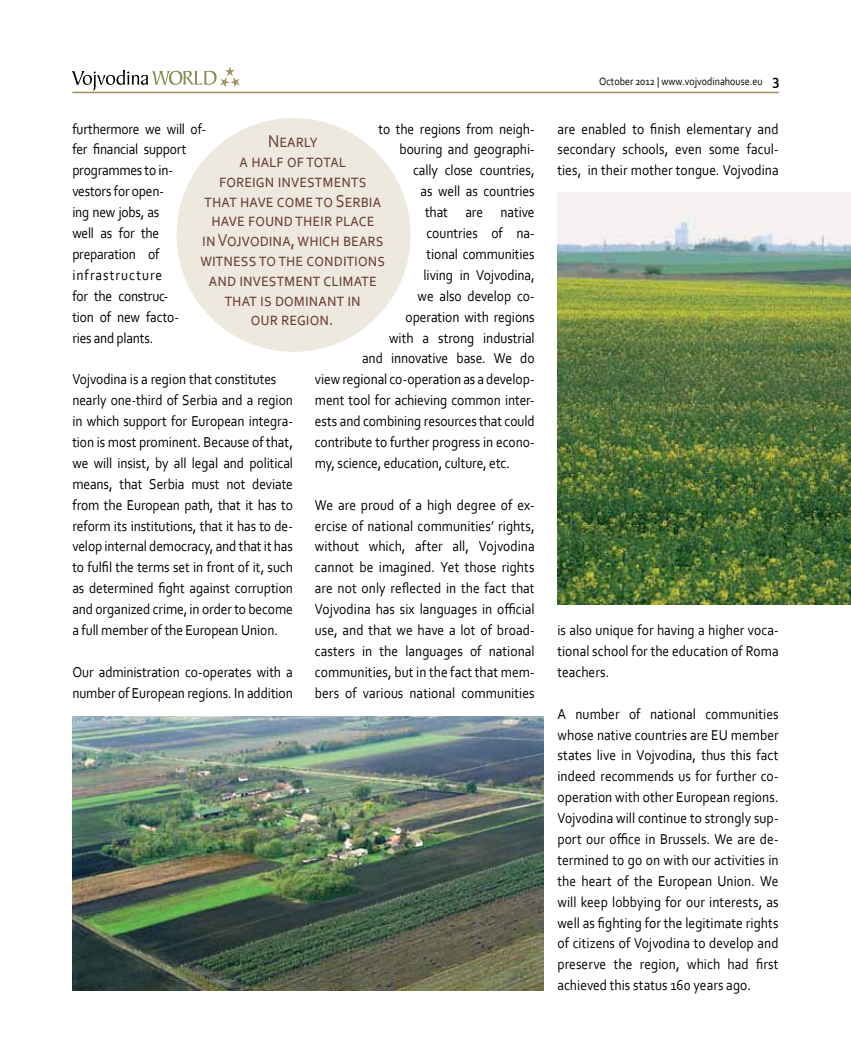
<style>
.page{position:relative;width:851px;height:1063px;background:#fff}
.page>*{position:absolute;margin:0;border:0;box-sizing:border-box;transform-origin:0 0}
.t1{font:18px/19.8px "Corbel";color:#6b3d37;text-align:center;scale:.9 1}
.t2{font:15px/20.9px "Corbel";letter-spacing:-.005em;color:#000;text-align:justify;scale:.9 1}
.t3{font:11.1px "Corbel";color:#000;scale:.9 1}
.s1{font-weight:700;font-size:15px}
</style>
<div class="page">
<hr style="left:72px;top:92px;width:706px;height:1px;background:#a39161">
<svg style="left:72px;top:66px;width:168px;height:25px"></svg>
<div style="left:176px;top:118px;width:234px;height:234px;background:#ede9df;border-radius:50%"></div>
<img style="left:557px;top:193px;width:293px;height:411px">
<img style="left:72px;top:716px;width:471px;height:274px">
<p class="t2" style="left:378px;top:118px;width:175px">to the regions from neigh-</p>
<p class="t2" style="left:399px;top:139px;width:152px">bouring and geographi-</p>
<p class="t2" style="left:413px;top:160px;width:136px">cally close countries,</p>
<p class="t2" style="left:420px;top:181px;width:128px">as well as countries</p>
<p class="t2" style="left:425px;top:201px;width:123px">that are native</p>
<p class="t2" style="left:426px;top:222px;width:122px">countries of na-</p>
<p class="t2" style="left:426px;top:243px;width:121px">tional communities</p>
<p class="t2" style="left:423px;top:264px;width:125px">living in Vojvodina,</p>
<p class="t2" style="left:417px;top:285px;width:131px">we also develop co-</p>
<p class="t2" style="left:405px;top:306px;width:145px">operation with regions</p>
<p class="t2" style="left:389px;top:327px;width:163px">with a strong industrial</p>
<p class="t2" style="left:362px;top:348px;width:193px">and innovative base. We do</p>
<p class="t2" style="left:315px;top:369px;width:246px">view regional co-operation as a develop-</p>
<p class="t2" style="left:315px;top:389px;width:246px">ment tool for achieving common inter-</p>
<p class="t2" style="left:315px;top:410px;width:246px">ests and combining resources that could</p>
<p class="t2" style="left:315px;top:431px;width:246px">contribute to further progress in econo-</p>
<p class="t2" style="left:315px;top:452px;width:218px">my, science, education, culture, etc.</p>
<p class="t2" style="left:315px;top:494px;width:246px">We are proud of a high degree of ex&shy;ercise of national communities’ rights, without which, after all, Vojvodina cannot be imagined. Yet those rights are not only reflected in the fact that Vojvodina has six languages in official use, and that we have a lot of broad&shy;casters in the languages of national communities, but in the fact that mem&shy;bers of various national communities</p>
<p class="t2" style="left:72px;top:118px;width:150px;text-align:left">furthermore we will of&shy;fer financial support programmes to in&shy;vestors for open-<br>ing new jobs, as<br>well as for the preparation of infrastructure<br>for the construc-<br>tion of new facto-<br>ries and plants.</p>
<p class="t2" style="left:72px;top:369px;width:247px;text-align:left">Vojvodina is a region that constitutes nearly one-third of Serbia and a region in which support for European integra&shy;tion is most prominent. Because of that, we will insist, by all legal and political means, that Serbia must not deviate from the European path, that it has to reform its institutions, that it has to de&shy;velop internal democracy, and that it has to fulfil the terms set in front of it, such as determined fight against corruption and organized crime, in order to become a full member of the European Union.</p>
<p class="t2" style="left:72px;top:661px;width:246px">Our administration co-operates with a number of European regions. In addition</p>
<p class="t1" style="left:200px;top:131px;width:207px">Nearly<br>a half of total<br>foreign investments<br>that have come to Serbia have found their place<br>in Vojvodina, which bears witness to the conditions and investment climate that is dominant in<br>our region.</p>
<p class="t3" style="left:599px;top:74px;width:202px">October 2012 | www.vojvodinahouse.eu <span class="s1">3</span></p>
<p class="t2" style="left:557px;top:118px;width:247px">are enabled to finish elementary and secondary schools, even some facul&shy;ties, in their mother tongue. Vojvodina</p>
<p class="t2" style="left:557px;top:619px;width:247px">is also unique for having a higher voca&shy;tional school for the education of Roma teachers.</p>
<p class="t2" style="left:557px;top:703px;width:247px">A number of national communities whose native countries are EU member states live in Vojvodina, thus this fact indeed recommends us for further co&shy;operation with other European regions.<br>Vojvodina will continue to strongly sup&shy;port our office in Brussels. We are de&shy;termined to go on with our activities in the heart of the European Union. We will keep lobbying for our interests, as well as fighting for the legitimate rights of citizens of Vojvodina to develop and preserve the region, which had first achieved this status 160 years ago.</p>
</div>
